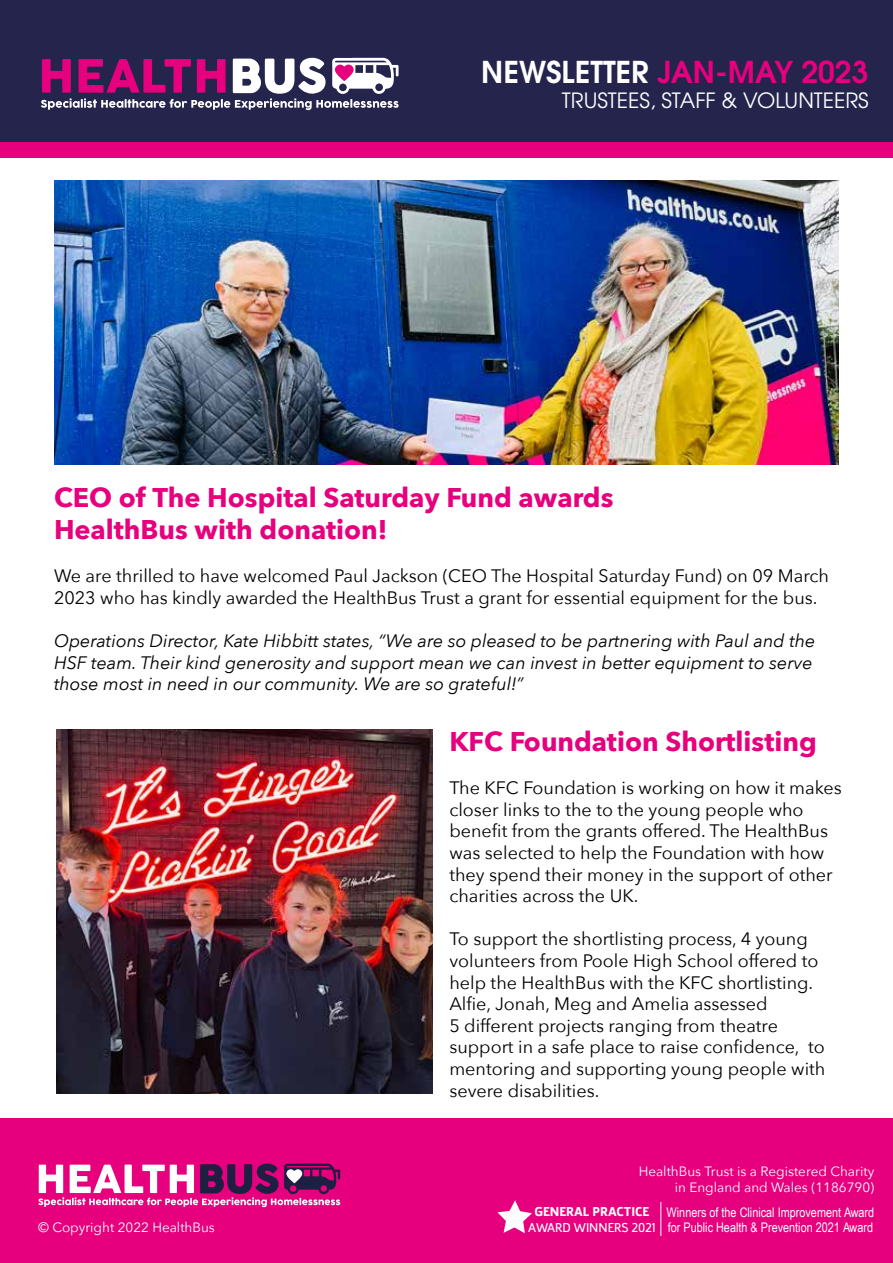
<style>
.page{position:relative;width:893px;height:1263px;background:#fff}
.page>*{position:absolute;margin:0;border:0;box-sizing:border-box;transform-origin:0 0}
.t1{font:700 30px "Te X Gyre Adventor";color:#e6007d}
.t2{font:700 27px/32.4px "Avenir Next";color:#e6007d}
.t3{font:21px "Te X Gyre Adventor";color:#fff}
.t4{font:18px/21.6px "Avenir Next";color:#000}
.t5{font:italic 18px/21.6px "Avenir Next";color:#000}
.t6{font:13.5px/16.2px "Avenir Next";color:#fff;text-align:right}
.t7{font:13.2px "Arial Narrow";color:#fff}
.t8{font:13.2px "Argumentum";color:#fff}
.t9{font:700 13.2px "Argumentum";color:#fff}
.s1{color:#fff}
</style>
<div class="page">
<div style="left:0;top:1118px;width:893px;height:145px;background:#e6007d"></div>
<svg style="left:38px;top:1163px;width:302px;height:44px"></svg>
<hr style="left:661px;top:1202px;width:1px;height:34px;background:#fff">
<svg style="left:497px;top:1200px;width:35px;height:33px"></svg>
<img style="left:55px;top:181px;width:784px;height:284px">
<img style="left:57px;top:729px;width:375px;height:364px">
<div style="left:0;top:0;width:893px;height:151px;background:#24244d"></div>
<svg style="left:41px;top:58px;width:358px;height:52px"></svg>
<div style="left:0;top:142px;width:893px;height:16px;background:#e6007d"></div>
<h1 class="t1" style="left:481px;top:46px;width:389px"><span class="s1">NEWSLETTER</span> JAN-MAY 2023</h1>
<p class="t3" style="left:562px;top:84px;width:308px">TRUSTEES, STAFF &amp; VOLUNTEERS</p>
<h2 class="t2" style="left:54px;top:481px;width:561px">CEO of The Hospital Saturday Fund awards<br>HealthBus with donation!</h2>
<p class="t4" style="left:54px;top:565px;width:776px">We are thrilled to have welcomed Paul Jackson (CEO The Hospital Saturday Fund) on 09 March<br>2023 who has kindly awarded the HealthBus Trust a grant for essential equipment for the bus.</p>
<p class="t5" style="left:54px;top:629px;width:763px">Operations Director, Kate Hibbitt states, “We are so pleased to be partnering with Paul and the<br>HSF team. Their kind generosity and support mean we can invest in better equipment to serve those most in need in our community. We are so grateful!”</p>
<h2 class="t2" style="left:449px;top:725px;width:369px">KFC Foundation Shortlisting</h2>
<p class="t4" style="left:449px;top:776px;width:394px">The KFC Foundation is working on how it makes closer links to the to the young people who benefit from the grants offered. The HealthBus was selected to help the Foundation with how they spend their money in the support of other charities across the UK.</p>
<p class="t4" style="left:449px;top:927px;width:378px">To support the shortlisting process, 4 young volunteers from Poole High School offered to help the HealthBus with the KFC shortlisting.<br>Alfie, Jonah, Meg and Amelia assessed<br>5 different projects ranging from theatre support in a safe place to raise confidence, to mentoring and supporting young people with severe disabilities.</p>
<p class="t6" style="left:639px;top:1162px;width:237px">HealthBus Trust is a Registered Charity in England and Wales (1186790)</p>
<p class="t9" style="left:534px;top:1203px;width:117px">GENERAL PRACTICE</p>
<p class="t8" style="left:528px;top:1219px;width:129px">AWARD WINNERS 2021</p>
<p class="t7" style="left:667px;top:1202px;width:209px">Winners of the Clinical Improvement Award</p>
<p class="t6" style="left:38px;top:1218px;width:178px">© Copyright 2022 HealthBus</p>
<p class="t7" style="left:668px;top:1218px;width:207px">for Public Health &amp; Prevention 2021 Award</p>
</div>
